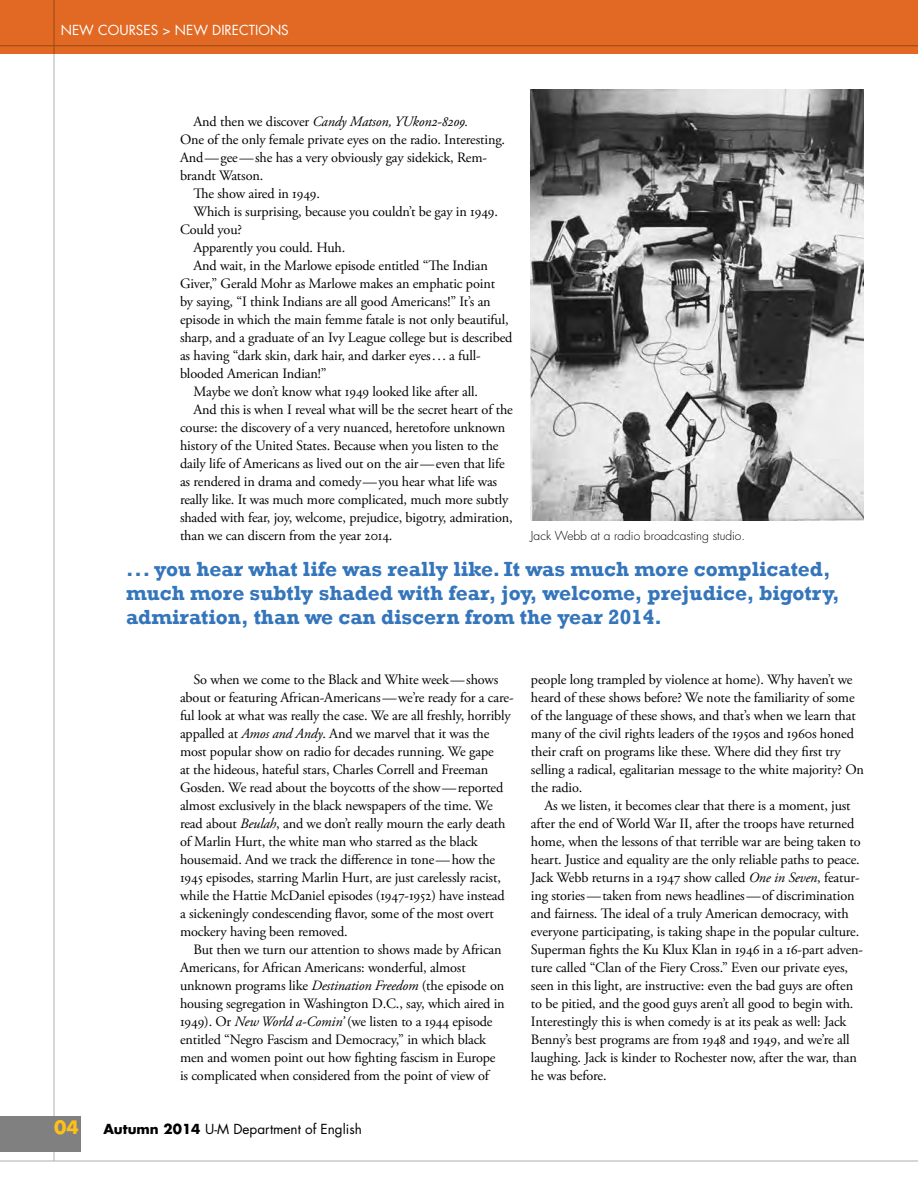
<style>
.page{position:relative;width:918px;height:1188px;background:#fff}
.page>*{position:absolute;margin:0;border:0;box-sizing:border-box;transform-origin:0 0}
.t1{font:700 21px/24px "Rockwell";color:#3475bb}
.t2{font:700 18px "Futura";color:#fec018}
.t3{font:14.25px/18px "Adobe Garamond Pro";letter-spacing:-.01em;color:#000}
.t4{font:italic 14.25px "Adobe Garamond Pro";letter-spacing:-.01em;color:#000}
.t5{font:13.5px "Futura";color:#000}
.t6{font:13.5px "Futura";color:#fff}
.t7{font:300 12px "Futura";color:#000}
.s1{font-style:normal}
.s2{font-style:italic}
.s3{font-weight:700}
</style>
<div class="page">
<hr style="left:0;top:1161px;width:918px;height:1px;background:#aab1af">
<hr style="left:54px;top:0;width:1px;height:1161px;background:#aab1af">
<div style="left:0;top:1116px;width:81px;height:36px;background:#808081"></div>
<div style="left:0;top:0;width:918px;height:54px;background:#e16924"></div>
<img style="left:530px;top:90px;width:334px;height:430px">
<p class="t6" style="left:61px;top:21px;width:230px">NEW COURSES &gt; NEW DIRECTIONS</p>
<p class="t4" style="left:194px;top:113px;width:276px"><span class="s1">And then we discover</span> Candy Matson, YUkon2-8209.</p>
<p class="t3" style="left:180px;top:131px;width:327px">One of the only female private eyes on the radio. Interesting.</p>
<p class="t3" style="left:180px;top:149px;width:309px">And—gee—she has a very obviously gay sidekick, Rem-</p>
<p class="t3" style="left:180px;top:167px;width:85px">brandt Watson.</p>
<p class="t3" style="left:194px;top:185px;width:128px">The show aired in 1949.</p>
<p class="t3" style="left:194px;top:203px;width:306px">Which is surprising, because you couldn’t be gay in 1949.</p>
<p class="t3" style="left:180px;top:221px;width:64px">Could you?</p>
<p class="t3" style="left:194px;top:239px;width:153px">Apparently you could. Huh.</p>
<p class="t3" style="left:194px;top:257px;width:296px">And wait, in the Marlowe episode entitled “The Indian</p>
<p class="t3" style="left:180px;top:275px;width:317px">Giver,” Gerald Mohr as Marlowe makes an emphatic point</p>
<p class="t3" style="left:180px;top:293px;width:312px">by saying, “I think Indians are all good Americans!” It’s an</p>
<p class="t3" style="left:180px;top:311px;width:330px">episode in which the main femme fatale is not only beautiful,</p>
<p class="t3" style="left:180px;top:329px;width:334px">sharp, and a graduate of an Ivy League college but is described</p>
<p class="t3" style="left:180px;top:347px;width:302px">as having “dark skin, dark hair, and darker eyes... a full-</p>
<p class="t3" style="left:180px;top:365px;width:148px">blooded American Indian!”</p>
<p class="t3" style="left:194px;top:383px;width:286px">Maybe we don’t know what 1949 looked like after all.</p>
<p class="t3" style="left:194px;top:401px;width:321px">And this is when I reveal what will be the secret heart of the</p>
<p class="t3" style="left:180px;top:419px;width:327px">course: the discovery of a very nuanced, heretofore unknown</p>
<p class="t3" style="left:180px;top:437px;width:320px">history of the United States. Because when you listen to the</p>
<p class="t3" style="left:180px;top:455px;width:326px">daily life of Americans as lived out on the air—even that life</p>
<p class="t3" style="left:180px;top:473px;width:319px">as rendered in drama and comedy—you hear what life was</p>
<p class="t3" style="left:180px;top:491px;width:330px">really like. It was much more complicated, much more subtly</p>
<p class="t3" style="left:180px;top:509px;width:334px">shaded with fear, joy, welcome, prejudice, bigotry, admiration,</p>
<p class="t3" style="left:180px;top:527px;width:214px">than we can discern from the year 2014.</p>
<p class="t7" style="left:531px;top:528px;width:216px">Jack Webb at a radio broadcasting studio.</p>
<h1 class="t1" style="left:126px;top:557px;width:715px">... you hear what life was really like. It was much more complicated, much more subtly shaded with fear, joy, welcome, prejudice, bigotry, admiration, than we can discern from the year 2014.</h1>
<p class="t3" style="left:180px;top:671px;width:335px;text-indent:13px">So when we come to the Black and White week—shows about or featuring African-Americans—we’re ready for a care&shy;ful look at what was really the case. We are all freshly, horribly appalled at <span class="s2">Amos and Andy</span>. And we marvel that it was the most popular show on radio for decades running. We gape<br>at the hideous, hateful stars, Charles Correll and Freeman Gosden. We read about the boycotts of the show—reported almost exclusively in the black newspapers of the time. We read about <span class="s2">Beulah</span>, and we don’t really mourn the early death of Marlin Hurt, the white man who starred as the black housemaid. And we track the difference in tone—how the 1945 episodes, starring Marlin Hurt, are just carelessly racist, while the Hattie McDaniel episodes (1947-1952) have instead a sickeningly condescending flavor, some of the most overt mockery having been removed.</p>
<p class="t3" style="left:180px;top:941px;width:326px;text-indent:13px">But then we turn our attention to shows made by African Americans, for African Americans: wonderful, almost unknown programs like <span class="s2">Destination Freedom</span> (the episode on housing segregation in Washington D.C., say, which aired in 1949). Or <span class="s2">New World a-Comin’</span> (we listen to a 1944 episode entitled “Negro Fascism and Democracy,” in which black men and women point out how fighting fascism in Europe is complicated when considered from the point of view of</p>
<p class="t2" style="left:54px;top:1115px;width:26px">04</p>
<p class="t5" style="left:103px;top:1120px;width:260px"><span class="s3">Autumn 2014</span> U‑M Department of English</p>
<p class="t3" style="left:531px;top:671px;width:334px">people long trampled by violence at home). Why haven’t we heard of these shows before? We note the familiarity of some of the language of these shows, and that’s when we learn that many of the civil rights leaders of the 1950s and 1960s honed their craft on programs like these. Where did they first try selling a radical, egalitarian message to the white majority? On the radio.</p>
<p class="t3" style="left:531px;top:797px;width:334px;text-indent:13px">As we listen, it becomes clear that there is a moment, just after the end of World War II, after the troops have returned home, when the lessons of that terrible war are being taken to heart. Justice and equality are the only reliable paths to peace.<br>Jack Webb returns in a 1947 show called <span class="s2">One in Seven</span>, featur&shy;ing stories—taken from news headlines—of discrimination and fairness. The ideal of a truly American democracy, with everyone participating, is taking shape in the popular culture.<br>Superman fights the Ku Klux Klan in 1946 in a 16-part adven&shy;ture called “Clan of the Fiery Cross.” Even our private eyes, seen in this light, are instructive: even the bad guys are often to be pitied, and the good guys aren’t all good to begin with.<br>Interestingly this is when comedy is at its peak as well: Jack Benny’s best programs are from 1948 and 1949, and we’re all laughing. Jack is kinder to Rochester now, after the war, than he was before.</p>
</div>
